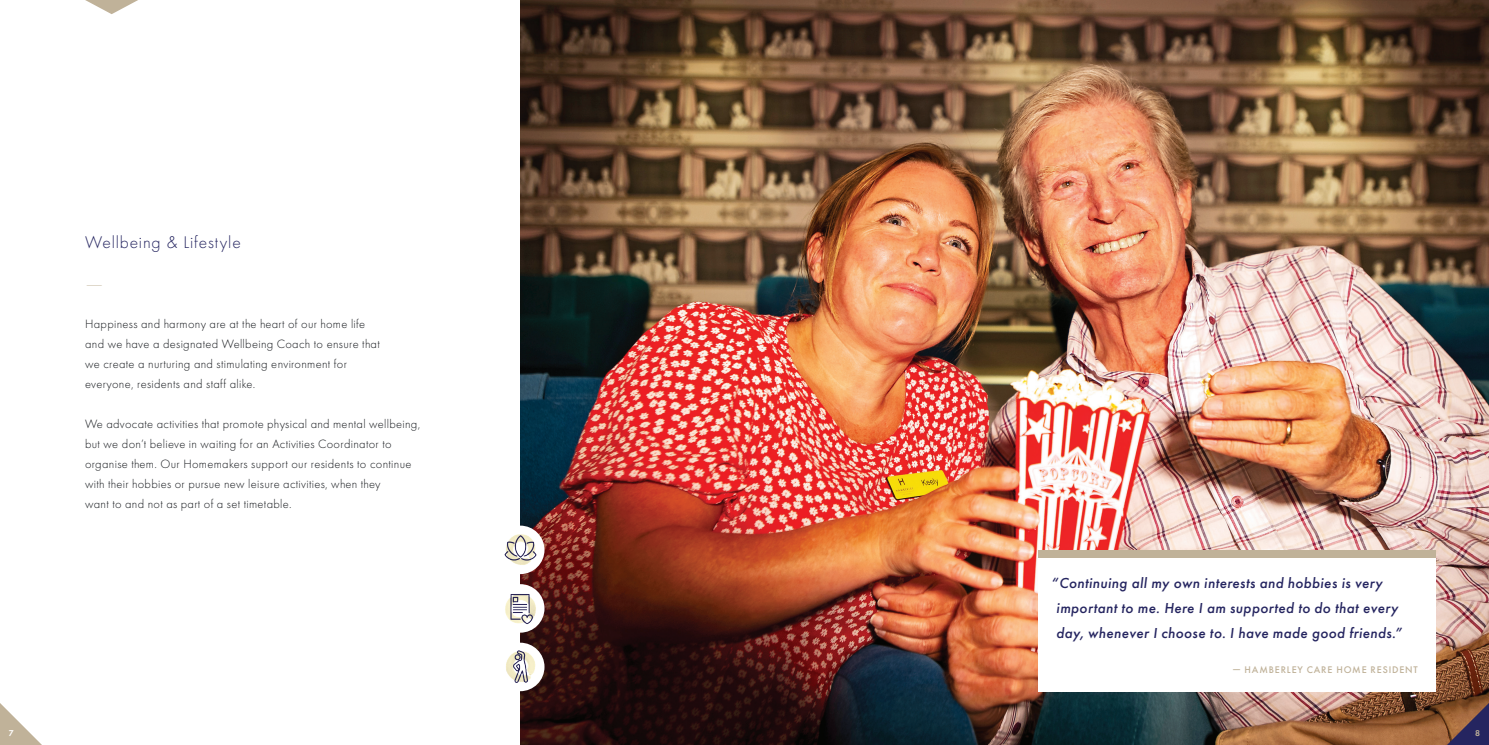
<style>
.page{position:relative;width:1489px;height:745px;background:#fff}
.page>*{position:absolute;margin:0;border:0;box-sizing:border-box;transform-origin:0 0}
.t1{font:300 17.5px "Futura PT";letter-spacing:.05em;color:#252560}
.t2{font:italic 500 15px/25px "Futura PT";letter-spacing:.025em;color:#252560}
.t3{font:300 12.5px/20px "Futura PT";letter-spacing:.025em;color:#15181c}
.t4{font:300 12.5px "Futura PT";color:#c0b299;scale:2 1}
.t5{font:500 10px "Futura PT";letter-spacing:.085em;color:#c0b299}
.t6{font:600 8.75px "Futura PT";color:#fff}
.t7{font:600 8.75px "Futura PT";color:#c0b299}
</style>
<div class="page">
<img style="left:520px;top:0;width:968px;height:744px">
<div style="left:1038px;top:557px;width:397px;height:134px;background:#fff"></div>
<div style="left:496px;top:642px;width:48px;height:48px;background:#fff;border-radius:50%"></div>
<div style="left:496px;top:583px;width:48px;height:49px;background:#fff;border-radius:50%"></div>
<div style="left:496px;top:525px;width:48px;height:48px;background:#fff;border-radius:50%"></div>
<img style="left:505px;top:587px;width:36px;height:42px">
<img style="left:504px;top:528px;width:37px;height:42px">
<img style="left:506px;top:645px;width:35px;height:42px">
<div style="left:1038px;top:550px;width:397px;height:7px;background:#c0b299"></div>
<svg style="left:85px;top:0;width:53px;height:14px"></svg>
<svg style="left:0;top:703px;width:41px;height:41px"></svg>
<svg style="left:1446px;top:702px;width:42px;height:42px;background:#654649"></svg>
<h1 class="t1" style="left:85px;top:232px;width:157px">Wellbeing &amp; Lifestyle</h1>
<p class="t4" style="left:85px;top:276px;width:11px">—</p>
<p class="t3" style="left:85px;top:313px;width:296px">Happiness and harmony are at the heart of our home life and we have a designated Wellbeing Coach to ensure that we create a nurturing and stimulating environment for everyone, residents and staff alike.</p>
<p class="t3" style="left:85px;top:413px;width:337px">We advocate activities that promote physical and mental wellbeing, but we don’t believe in waiting for an Activities Coordinator to organise them. Our Homemakers support our residents to continue with their hobbies or pursue new leisure activities, when they<br>want to and not as part of a set timetable.</p>
<p class="t2" style="left:1056px;top:570px;width:348px;text-indent:-5px">“Continuing all my own interests and hobbies is very important to me. Here I am supported to do that every day, whenever I choose to. I have made good friends.”</p>
<p class="t5" style="left:1232px;top:663px;width:187px">— HAMBERLEY CARE HOME RESIDENT</p>
<p class="t6" style="left:9px;top:727px;width:6px">7</p>
<p class="t7" style="left:1474px;top:727px;width:6px">8</p>
</div>
